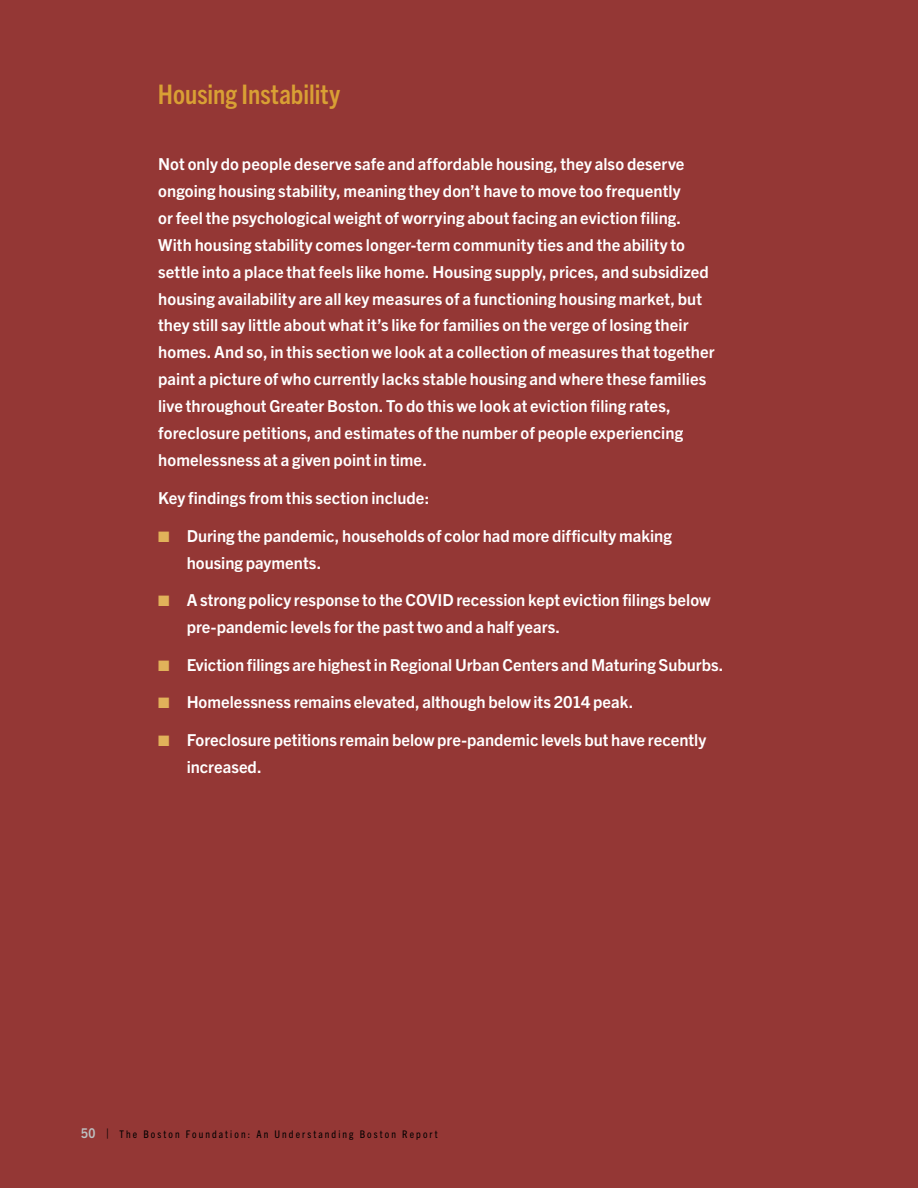
<style>
.page{position:relative;width:918px;height:1188px;background:#943735}
.page>*{position:absolute;margin:0;border:0;box-sizing:border-box;transform-origin:0 0}
.t1{font:700 condensed 27px "Trade Gothic Next LT Pro";color:#d9a034}
.t2{font:700 16.5px/27px "Trade Gothic Next LT Pro";letter-spacing:.005em;color:#fff}
.t3{font:condensed 10.5px "Trade Gothic Next LT Pro";letter-spacing:.2em;color:#000}
.s1{color:#e1b25a}
.s2{font-weight:700;font-stretch:normal;font-size:13.5px;color:#bcc1c2}
.s3{font-size:13.2px}
</style>
<div class="page">
<h1 class="t1" style="left:158px;top:75px;width:184px">Housing Instability</h1>
<p class="t2" style="left:158px;top:149px;width:558px">Not only do people deserve safe and affordable housing, they also deserve ongoing housing stability, meaning they don’t have to move too frequently<br>or feel the psychological weight of worrying about facing an eviction filing.<br>With housing stability comes longer-term community ties and the ability to settle into a place that feels like home. Housing supply, prices, and subsidized housing availability are all key measures of a functioning housing market, but they still say little about what it’s like for families on the verge of losing their homes. And so, in this section we look at a collection of measures that together paint a picture of who currently lacks stable housing and where these families live throughout Greater Boston. To do this we look at eviction filing rates, foreclosure petitions, and estimates of the number of people experiencing homelessness at a given point in time.</p>
<p class="t2" style="left:158px;top:483px;width:273px">Key findings from this section include:</p>
<p class="t2" style="left:187px;top:521px;width:487px;text-indent:-28px"><span class="s1">■</span> During the pandemic, households of color had more difficulty making housing payments.</p>
<p class="t2" style="left:187px;top:585px;width:525px;text-indent:-28px"><span class="s1">■</span> A strong policy response to the COVID recession kept eviction filings below pre-pandemic levels for the past two and a half years.</p>
<p class="t2" style="left:158px;top:650px;width:567px"><span class="s1">■</span> Eviction filings are highest in Regional Urban Centers and Maturing Suburbs.</p>
<p class="t2" style="left:158px;top:687px;width:477px"><span class="s1">■</span> Homelessness remains elevated, although below its 2014 peak.</p>
<p class="t2" style="left:187px;top:725px;width:521px;text-indent:-28px"><span class="s1">■</span> Foreclosure petitions remain below pre-pandemic levels but have recently increased.</p>
<p class="t3" style="left:81px;top:1127px;width:358px"><span class="s2">50</span> <span class="s3">|</span> The Boston Foundation: An Understanding Boston Report</p>
</div>
